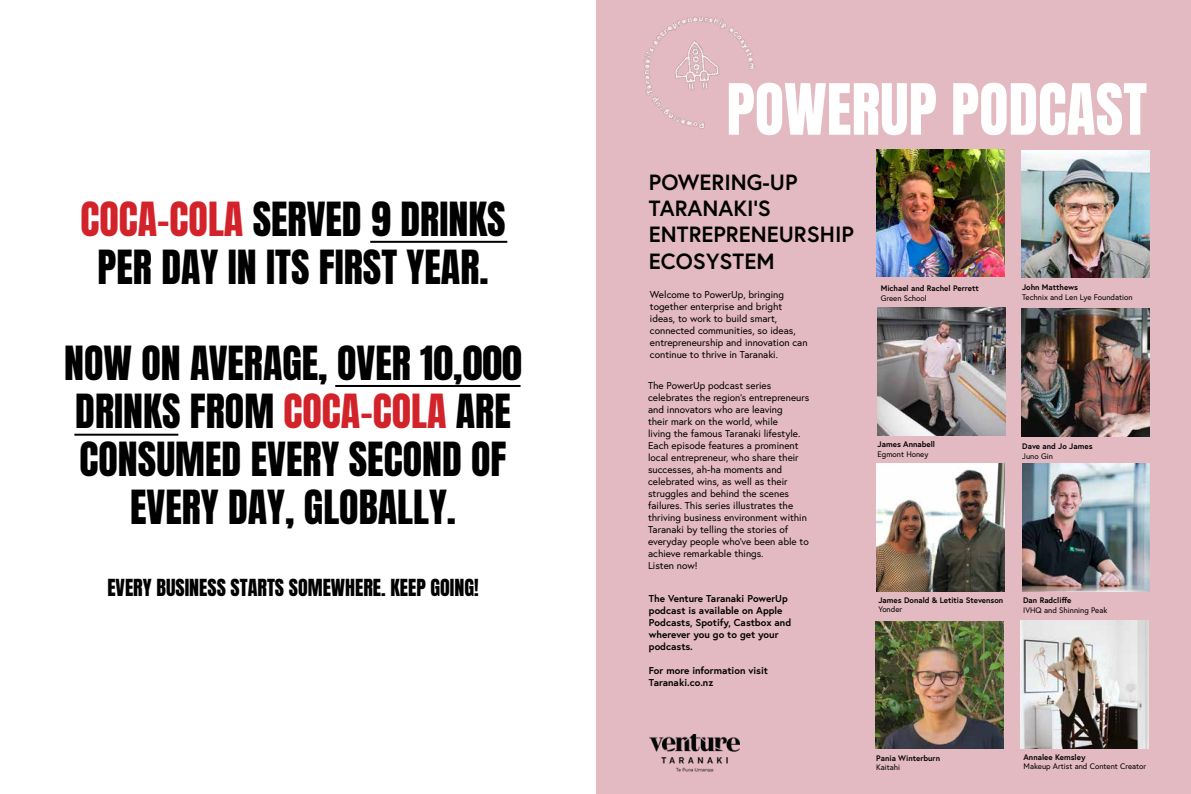
<style>
.page{position:relative;width:1191px;height:794px;background:#fff}
.page>*{position:absolute;margin:0;border:0;box-sizing:border-box;transform-origin:0 0}
.t1{font:60px "Anton";color:#fff}
.t2{font:40px/48px "Anton";color:#000;text-align:center}
.t3{font:700 22px/26.4px "Europa";color:#000}
.t4{font:20px "Anton";color:#000}
.t5{font:10px/12px "Europa";color:#000}
.t6{font:700 10px/12px "Europa";color:#000}
.t7{font:700 8px "Europa";color:#000}
.t8{font:8px "Europa";color:#000}
.s1{color:#d2232a}
</style>
<div class="page">
<div style="left:596px;top:0;width:595px;height:794px;background:#e3bac1"></div>
<img style="left:1022px;top:463px;width:127px;height:128px">
<img style="left:1020px;top:620px;width:128px;height:128px">
<img style="left:877px;top:149px;width:127px;height:128px">
<img style="left:1022px;top:308px;width:127px;height:128px">
<img style="left:1021px;top:150px;width:128px;height:128px">
<img style="left:875px;top:621px;width:128px;height:128px">
<img style="left:877px;top:307px;width:128px;height:128px">
<img style="left:876px;top:463px;width:128px;height:128px">
<img style="left:649px;top:735px;width:90px;height:36px">
<img style="left:643px;top:16px;width:112px;height:113px">
<hr style="left:370px;top:241px;width:137px;height:2px;background:#000">
<hr style="left:335px;top:385px;width:185px;height:2px;background:#000">
<hr style="left:74px;top:434px;width:104px;height:2px;background:#000">
<h2 class="t2" style="left:80px;top:198px;width:427px"><span class="s1">COCA-COLA</span> SERVED 9 DRINKS<br>PER DAY IN ITS FIRST YEAR.</h2>
<h2 class="t2" style="left:64px;top:342px;width:459px">NOW ON AVERAGE, OVER 10,000<br>DRINKS FROM <span class="s1">COCA-COLA</span> ARE<br>CONSUMED EVERY SECOND OF<br>EVERY DAY, GLOBALLY.</h2>
<h3 class="t4" style="left:107px;top:577px;width:373px">EVERY BUSINESS STARTS SOMEWHERE. KEEP GOING!</h3>
<h1 class="t1" style="left:726px;top:79px;width:422px">POWERUP PODCAST</h1>
<h3 class="t3" style="left:649px;top:168px;width:206px">POWERING-UP<br>TARANAKI’S<br>ENTREPRENEURSHIP<br>ECOSYSTEM</h3>
<p class="t5" style="left:650px;top:289px;width:159px">Welcome to PowerUp, bringing together enterprise and bright ideas, to work to build smart, connected communities, so ideas, entrepreneurship and innovation can continue to thrive in Taranaki.</p>
<p class="t5" style="left:648px;top:379px;width:163px">The PowerUp podcast series celebrates the region’s entrepreneurs and innovators who are leaving<br>their mark on the world, while<br>living the famous Taranaki lifestyle.<br>Each episode features a prominent local entrepreneur, who share their successes, ah-ha moments and celebrated wins, as well as their struggles and behind the scenes failures. This series illustrates the thriving business environment within<br>Taranaki by telling the stories of everyday people who've been able to achieve remarkable things.<br>Listen now!</p>
<p class="t6" style="left:649px;top:592px;width:144px">The Venture Taranaki PowerUp podcast is available on Apple<br>Podcasts, Spotify, Castbox and wherever you go to get your podcasts.</p>
<p class="t6" style="left:649px;top:664px;width:121px">For more information visit<br>Taranaki.co.nz</p>
<p class="t7" style="left:880px;top:283px;width:100px">Michael and Rachel Perrett</p>
<p class="t8" style="left:880px;top:293px;width:48px">Green School</p>
<p class="t7" style="left:1022px;top:282px;width:58px">John Matthews</p>
<p class="t8" style="left:1022px;top:292px;width:112px">Technix and Len Lye Foundation</p>
<p class="t7" style="left:877px;top:439px;width:59px">James Annabell</p>
<p class="t8" style="left:877px;top:449px;width:52px">Egmont Honey</p>
<p class="t7" style="left:1022px;top:441px;width:72px">Dave and Jo James</p>
<p class="t8" style="left:1022px;top:451px;width:32px">Juno Gin</p>
<p class="t7" style="left:878px;top:594px;width:126px">James Donald &amp; Letitia Stevenson</p>
<p class="t8" style="left:878px;top:604px;width:25px">Yonder</p>
<p class="t7" style="left:1023px;top:595px;width:50px">Dan Radcliffe</p>
<p class="t8" style="left:1023px;top:605px;width:86px">IVHQ and Shinning Peak</p>
<p class="t7" style="left:876px;top:752px;width:65px">Pania Winterburn</p>
<p class="t8" style="left:876px;top:762px;width:25px">Kaitahi</p>
<p class="t7" style="left:1023px;top:751px;width:63px">Annalee Kemsley</p>
<p class="t8" style="left:1023px;top:761px;width:124px">Makeup Artist and Content Creator</p>
</div>
